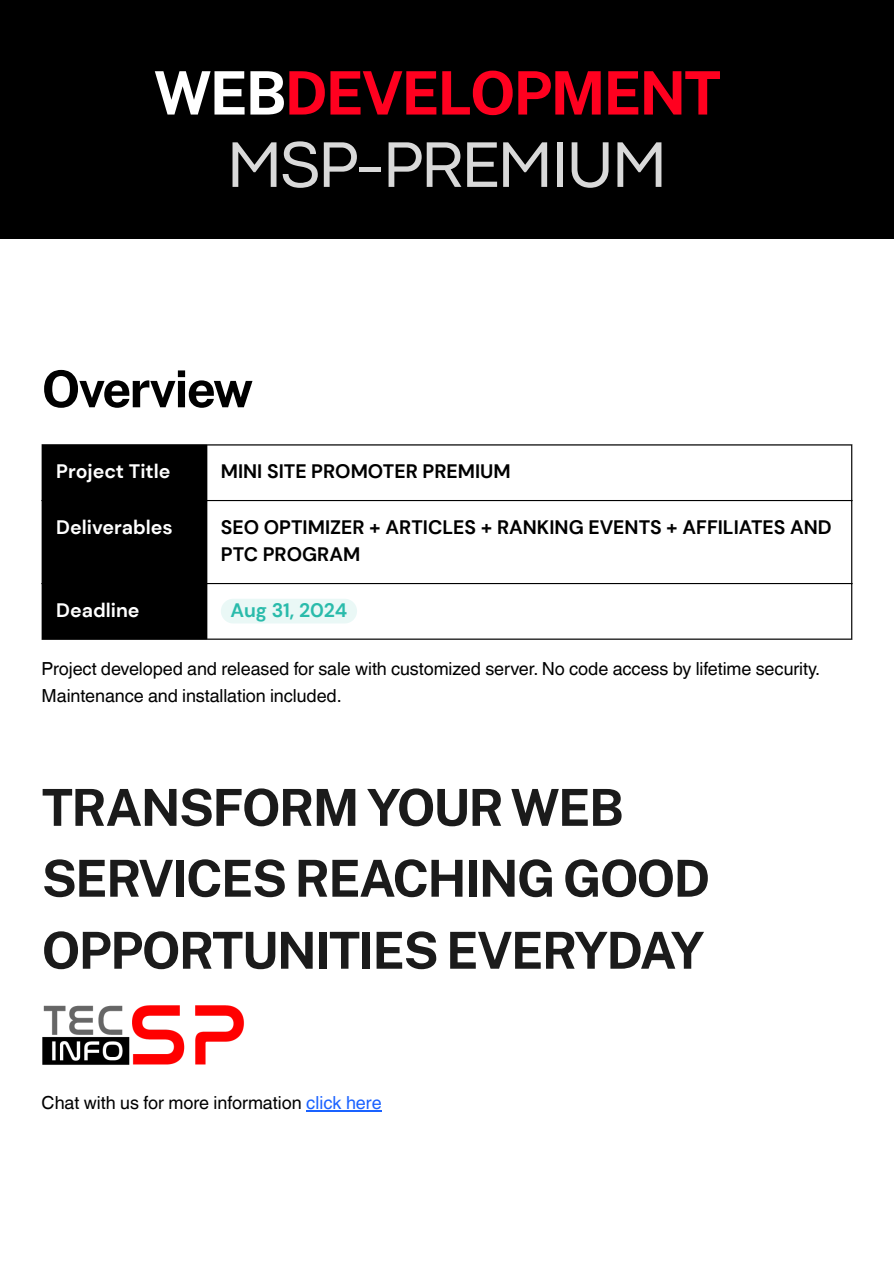
<style>
.page{position:relative;width:894px;height:1263px;background:#fff}
.page>*{position:absolute;margin:0;border:0;box-sizing:border-box;transform-origin:0 0}
.t1{font:67.05px "Codec Pro";letter-spacing:-.035em;color:#d9d9d9}
.t2{font:700 59.85px "Public Sans";letter-spacing:-.035em;color:#ff001f}
.t3{font:700 51px/71.4px "Public Sans";letter-spacing:-.035em;color:#1b1b1b}
.t4{font:700 51px "Public Sans";letter-spacing:-.035em;color:#000}
.t5{font:700 19.5px/27px "DM Sans";color:#000}
.t6{font:700 19.5px "DM Sans";color:#fff}
.t7{font:700 19.5px "DM Sans";letter-spacing:-.005em;color:#2abbab}
.t8{font:18px/27px "Helvetica World";letter-spacing:-.005em;color:#000}
.s1{color:#fff}
.s2{color:#1a62ff}
</style>
<div class="page">
<div style="left:0;top:0;width:893px;height:238px;background:#000"></div>
<hr style="left:306px;top:1110px;width:75px;height:2px;background:#1a62ff">
<div style="left:43px;top:446px;width:163px;height:193px;background:#000"></div>
<div style="left:221px;top:599px;width:136px;height:24px;background:#eaf8f6"></div>
<hr style="left:42px;top:446px;width:1px;height:193px;background:#000">
<hr style="left:206px;top:446px;width:1px;height:193px;background:#000">
<hr style="left:850px;top:446px;width:2px;height:193px;background:#000">
<hr style="left:42px;top:444px;width:810px;height:2px;background:#000">
<hr style="left:42px;top:500px;width:810px;height:1px;background:#000">
<hr style="left:42px;top:583px;width:810px;height:1px;background:#000">
<hr style="left:42px;top:639px;width:810px;height:1px;background:#000">
<img style="left:42px;top:1005px;width:202px;height:60px">
<p class="t2" style="left:154px;top:58px;width:568px"><span class="s1">WEB</span>DEVELOPMENT</p>
<p class="t1" style="left:226px;top:141px;width:442px">MSP-PREMIUM</p>
<h1 class="t4" style="left:42px;top:359px;width:213px">Overview</h1>
<p class="t6" style="left:56px;top:459px;width:116px">Project Title</p>
<p class="t5" style="left:221px;top:458px;width:291px">MINI SITE PROMOTER PREMIUM</p>
<p class="t6" style="left:56px;top:514px;width:118px">Deliverables</p>
<p class="t5" style="left:221px;top:514px;width:612px">SEO OPTIMIZER + ARTICLES + RANKING EVENTS + AFFILIATES AND<br>PTC PROGRAM</p>
<p class="t6" style="left:56px;top:597px;width:85px">Deadline</p>
<p class="t7" style="left:230px;top:597px;width:118px">Aug 31, 2024</p>
<p class="t8" style="left:42px;top:655px;width:779px">Project developed and released for sale with customized server. No code access by lifetime security.<br>Maintenance and installation included.</p>
<h1 class="t3" style="left:42px;top:772px;width:670px">TRANSFORM YOUR WEB<br>SERVICES REACHING GOOD<br>OPPORTUNITIES EVERYDAY</h1>
<p class="t8" style="left:42px;top:1090px;width:341px">Chat with us for more information <span class="s2">click here</span></p>
</div>
